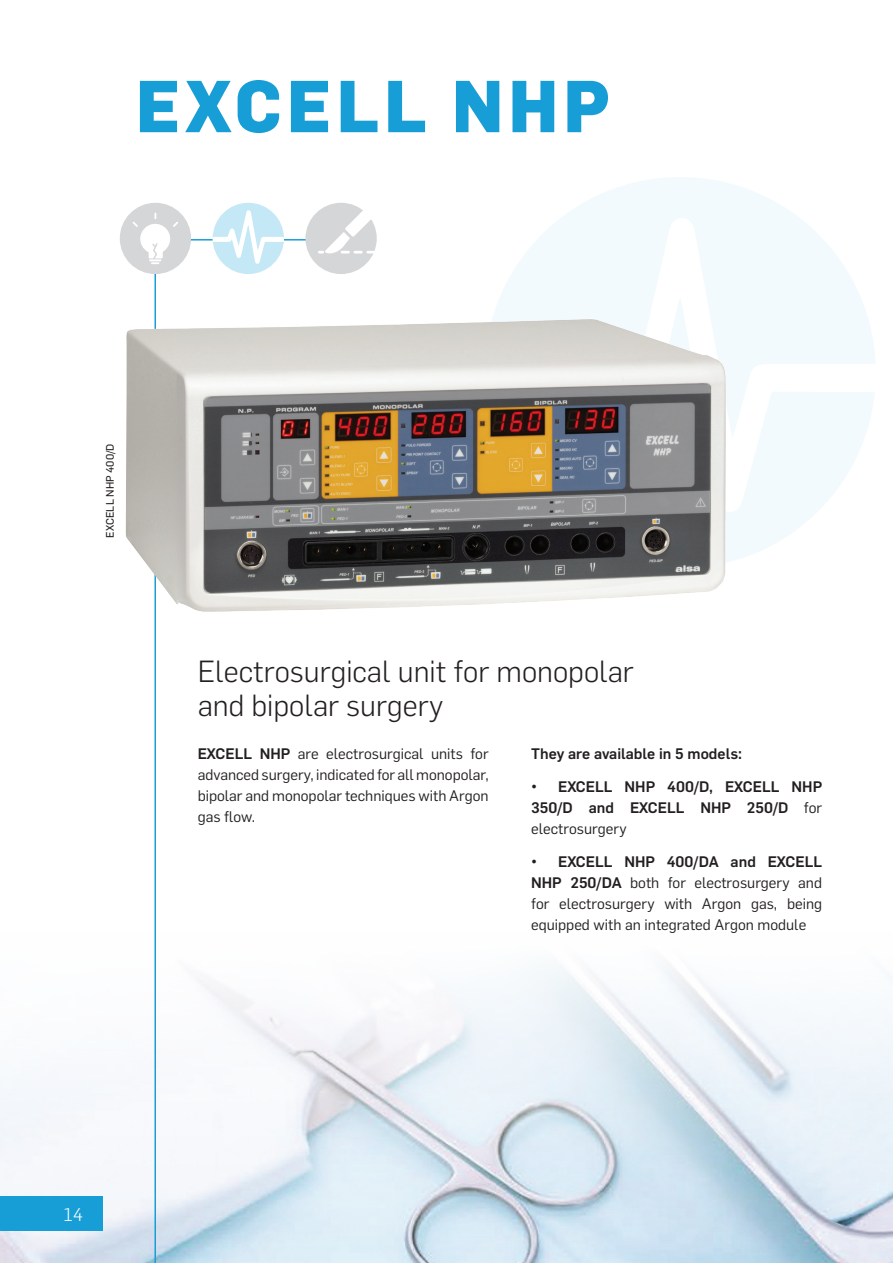
<style>
.page{position:relative;width:893px;height:1263px;background:#fff}
.page>*{position:absolute;margin:0;border:0;box-sizing:border-box;transform-origin:0 0}
.Intestazione_-_50_pt{font:800 72px "Flama";letter-spacing:.08em;color:#189ed6;scale:.95 1}
.Corpo_del_testo_-_Gi{font:300 30px "Flama";color:#231f20}
.Intestazione_continu{font:300 18px "Flama";color:#fff}
.Corpo_del_testo_-_Gi-2{font:15px/21px "Flama";color:#231f20;text-align:justify}
.Corpo_del_testo_-_Gi-3{font:500 15px/21px "Flama";color:#231f20;text-align:justify}
.Ringraziamenti_foto{font:10.65px "Flama Basic";color:#231f20}
.s1{font-weight:500}
.s2{font-weight:400}
</style>
<div class="page">
<img style="left:0;top:968px;width:893px;height:295px">
<div style="left:485px;top:177px;width:391px;height:391px;background:#f3fafd;border-radius:50%"></div>
<svg style="left:656px;top:218px;width:220px;height:210px"></svg>
<hr style="left:154px;top:221px;width:2px;height:1042px;background:#189ed6">
<hr style="left:156px;top:239px;width:187px;height:2px;background:#189ed6">
<img style="left:125px;top:291px;width:636px;height:371px">
<div style="left:120px;top:203px;width:71px;height:71px;background:#d5d6d8;border-radius:50%"></div>
<svg style="left:133px;top:213px;width:45px;height:51px"></svg>
<div style="left:213px;top:203px;width:71px;height:71px;background:#c4e8f5;border-radius:50%"></div>
<svg style="left:213px;top:210px;width:71px;height:54px"></svg>
<div style="left:305px;top:203px;width:72px;height:71px;background:#d5d6d8;border-radius:50%"></div>
<svg style="left:318px;top:204px;width:59px;height:50px"></svg>
<hr style="left:892px;top:334px;width:1px;height:206px;background:#e1f4fc">
<hr style="left:892px;top:681px;width:1px;height:233px;background:#e1f4fc">
<hr style="left:892px;top:146px;width:1px;height:170px;background:#fffde9">
<hr style="left:892px;top:611px;width:1px;height:52px;background:#fffde9">
<div style="left:0;top:1197px;width:102px;height:34px;background:#189ed6"></div>
<p class="Intestazione_-_50_pt" style="left:136px;top:54px;width:500px">EXCELL NHP</p>
<p class="Ringraziamenti_foto" style="left:103px;top:537px;width:96px;rotate:-90deg">EXCELL NHP 400/D</p>
<p class="Corpo_del_testo_-_Gi" style="left:198px;top:651px;width:438px">Electrosurgical unit for monopolar</p>
<p class="Corpo_del_testo_-_Gi" style="left:198px;top:685px;width:247px">and bipolar surgery</p>
<p class="Corpo_del_testo_-_Gi-2" style="left:198px;top:742px;width:292px"><span class="s1">EXCELL NHP</span> are electrosurgical units for advanced surgery, indicated for all monopolar, bipolar and monopolar techniques with Argon gas flow.</p>
<p class="Corpo_del_testo_-_Gi-3" style="left:531px;top:742px;width:212px">They are available in 5 models:</p>
<p class="Corpo_del_testo_-_Gi-3" style="left:531px;top:775px;width:292px">• EXCELL NHP 400/D, EXCELL NHP 350/D and EXCELL NHP 250/D <span class="s2">for electrosurgery</span></p>
<p class="Corpo_del_testo_-_Gi-2" style="left:531px;top:850px;width:292px"><span class="s1">• EXCELL NHP 400/DA and EXCELL NHP 250/DA</span> both for electrosurgery and for electrosurgery with Argon gas, being equipped with an integrated Argon module</p>
<p class="Intestazione_continu" style="left:64px;top:1202px;width:21px">14</p>
</div>
